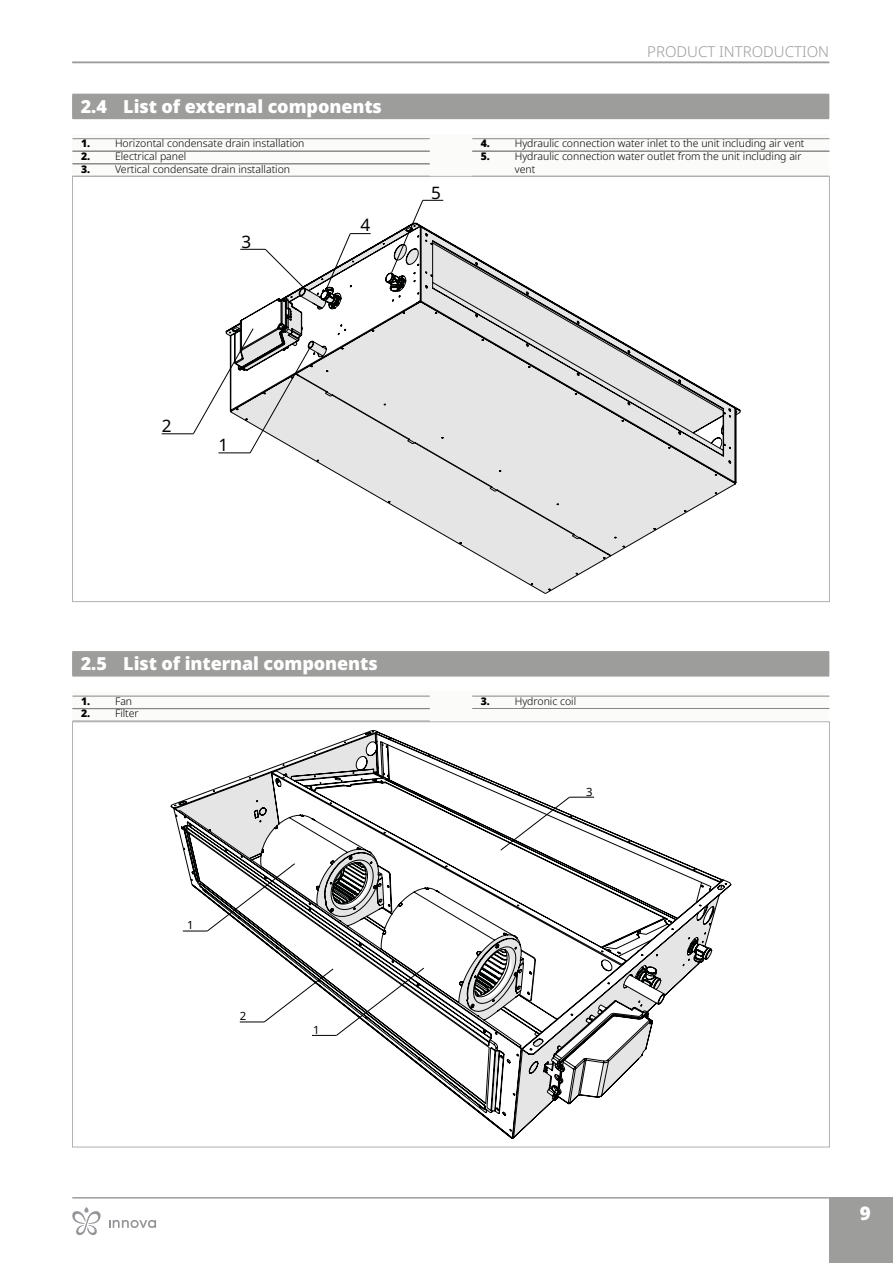
<style>
.page{position:relative;width:893px;height:1263px;background:#fff}
.page>*{position:absolute;margin:0;border:0;box-sizing:border-box;transform-origin:0 0}
.t1{font:900 18.75px "Noto Sans";color:#fff}
.t2{font:900 18px "Noto Sans";letter-spacing:-.005em;color:#fff}
.t3{font:17.1px "Noto Sans";color:#000}
.t4{font:300 15px "Noto Sans";color:#9d9d9c}
.t5{font:11.4px "Noto Sans";color:#000}
.t6{font:300 10.5px/12.6px "Noto Sans";color:#000}
.t7{font:900 10.5px "Noto Sans";color:#000}
</style>
<div class="page">
<hr style="left:72px;top:1197px;width:757px;height:1px;background:#9d9d9c">
<div style="left:829px;top:1197px;width:64px;height:66px;background:#9d9d9c"></div>
<hr style="left:72px;top:62px;width:757px;height:1px;background:#9d9d9c">
<div style="left:72px;top:95px;width:757px;height:24px;background:#9d9d9c"></div>
<div style="left:72px;top:94px;width:757px;height:24px;background:#9d9d9c"></div>
<div style="left:72px;top:653px;width:757px;height:24px;background:#9d9d9c"></div>
<div style="left:72px;top:651px;width:757px;height:24px;background:#9d9d9c"></div>
<div style="left:73px;top:134px;width:756px;height:42px;background:#fbfbfa"></div>
<hr style="left:73px;top:138px;width:357px;height:1px;background:#878787">
<hr style="left:73px;top:151px;width:357px;height:1px;background:#878787">
<hr style="left:73px;top:163px;width:357px;height:1px;background:#878787">
<hr style="left:73px;top:164px;width:357px;height:1px;background:#878787">
<hr style="left:472px;top:138px;width:357px;height:1px;background:#878787">
<hr style="left:472px;top:151px;width:357px;height:1px;background:#878787">
<svg style="left:285px;top:241px;width:455px;height:349px"></svg>
<hr style="left:162px;top:434px;width:31px;height:1px;background:#000">
<svg style="left:193px;top:328px;width:117px;height:125px"></svg>
<hr style="left:218px;top:453px;width:32px;height:1px;background:#000">
<svg style="left:240px;top:249px;width:64px;height:39px"></svg>
<svg style="left:327px;top:233px;width:44px;height:55px"></svg>
<svg style="left:391px;top:200px;width:52px;height:73px"></svg>
<div style="left:73px;top:691px;width:756px;height:31px;background:#fbfbfa"></div>
<hr style="left:73px;top:696px;width:357px;height:1px;background:#878787">
<hr style="left:73px;top:708px;width:357px;height:1px;background:#878787">
<hr style="left:472px;top:696px;width:357px;height:1px;background:#878787">
<hr style="left:472px;top:708px;width:357px;height:1px;background:#878787">
<svg style="left:171px;top:730px;width:551px;height:469px"></svg>
<svg style="left:256px;top:731px;width:420px;height:195px"></svg>
<svg style="left:500px;top:797px;width:94px;height:53px"></svg>
<svg style="left:240px;top:968px;width:184px;height:68px"></svg>
<svg style="left:183px;top:863px;width:112px;height:69px"></svg>
<svg style="left:109px;top:1220px;width:47px;height:8px"></svg>
<svg style="left:72px;top:1207px;width:29px;height:28px"></svg>
<h2 class="t2" style="left:81px;top:93px;width:303px">2.4 List of external components</h2>
<p class="t7" style="left:81px;top:136px;width:9px">1.</p>
<p class="t6" style="left:115px;top:138px;width:191px">Horizontal condensate drain installation</p>
<p class="t7" style="left:81px;top:148px;width:9px">2.</p>
<p class="t6" style="left:115px;top:150px;width:73px">Electrical panel</p>
<p class="t7" style="left:81px;top:161px;width:9px">3.</p>
<p class="t6" style="left:115px;top:163px;width:177px">Vertical condensate drain installation</p>
<h3 class="t3" style="left:241px;top:229px;width:11px">3</h3>
<h3 class="t3" style="left:360px;top:213px;width:11px">4</h3>
<h3 class="t3" style="left:431px;top:181px;width:11px">5</h3>
<h3 class="t4" style="left:647px;top:41px;width:40px">Product</h3>
<h3 class="t4" style="left:719px;top:41px;width:54px">introducti</h3>
<h3 class="t4" style="left:807px;top:41px;width:24px">on</h3>
<p class="t7" style="left:481px;top:136px;width:9px">4.</p>
<p class="t6" style="left:515px;top:138px;width:291px">Hydraulic connection water inlet to the unit including air vent</p>
<p class="t7" style="left:481px;top:148px;width:9px">5.</p>
<p class="t6" style="left:515px;top:150px;width:288px">Hydraulic connection water outlet from the unit including air vent</p>
<h3 class="t3" style="left:162px;top:414px;width:11px">2</h3>
<h3 class="t3" style="left:218px;top:433px;width:11px">1</h3>
<h2 class="t2" style="left:81px;top:650px;width:298px">2.5 List of internal components</h2>
<p class="t7" style="left:81px;top:693px;width:9px">1.</p>
<p class="t6" style="left:115px;top:695px;width:19px">Fan</p>
<p class="t7" style="left:81px;top:706px;width:9px">2.</p>
<p class="t6" style="left:115px;top:708px;width:25px">Filter</p>
<p class="t5" style="left:187px;top:917px;width:8px">1</p>
<p class="t5" style="left:240px;top:1008px;width:8px">2</p>
<p class="t5" style="left:313px;top:1021px;width:8px">1</p>
<p class="t7" style="left:481px;top:693px;width:9px">3.</p>
<p class="t6" style="left:515px;top:695px;width:63px">Hydronic coil</p>
<p class="t5" style="left:586px;top:783px;width:8px">3</p>
<h1 class="t1" style="left:860px;top:1199px;width:12px">9</h1>
</div>
